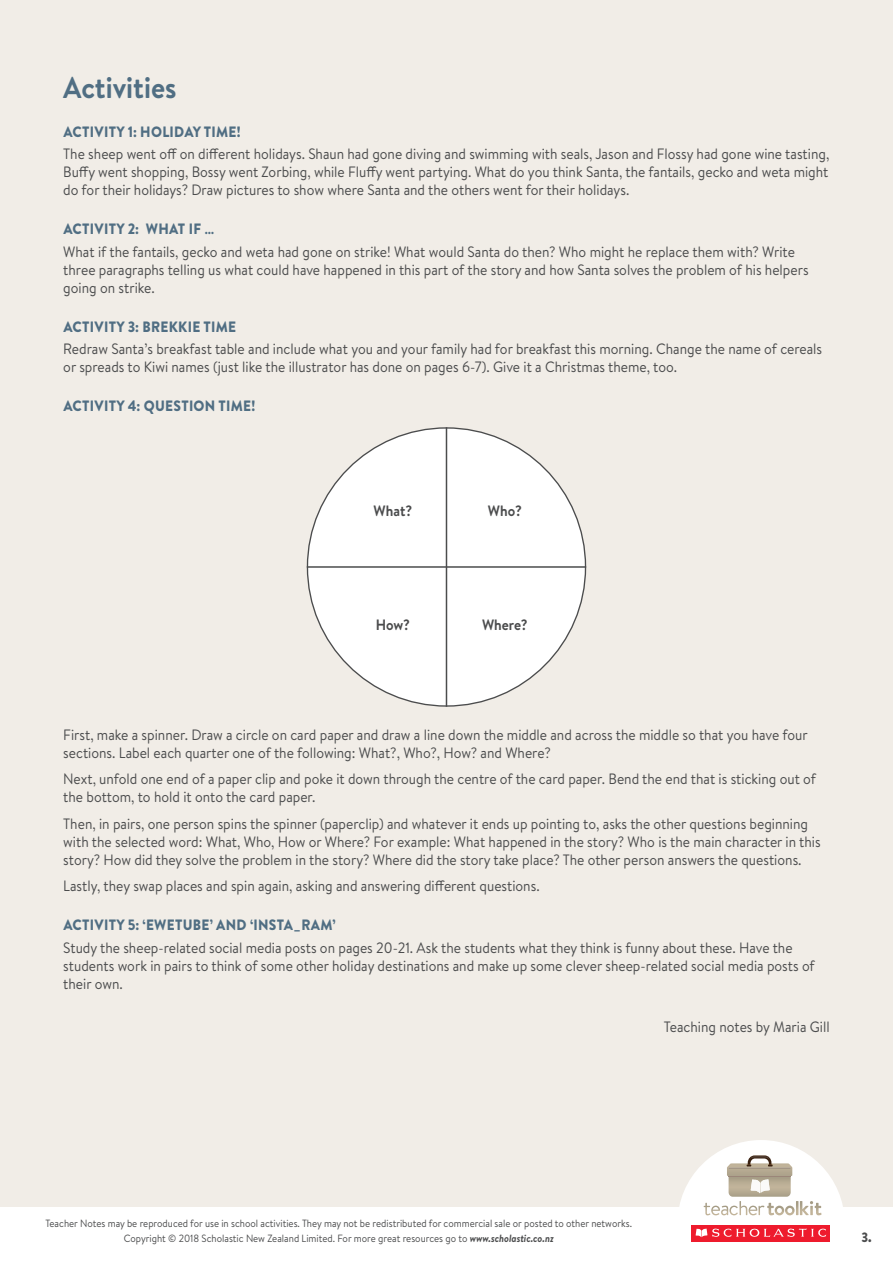
<style>
.page{position:relative;width:893px;height:1263px;background:#f1ede7}
.page>*{position:absolute;margin:0;border:0;box-sizing:border-box;transform-origin:0 0}
.B_head{font:700 30px "Brandon Text";color:#506e83;scale:.92 1}
.Body{font:15px/18px "Brandon Text";color:#4b4c4d;scale:.92 1}
.C_head{font:900 15px "Brandon Text";letter-spacing:.02em;color:#506e83;scale:.92 1}
.writtenBy{font:15px "Brandon Text";color:#4b4c4d;scale:.92 1}
.Body-2{font:700 15px "Brandon Text";color:#4b4c4d;scale:.92 1}
.t1{font:900 13.5px "Brandon Text";color:#4b4c4d;scale:.92 1}
.t2{font:10.5px/15px "Brandon Text";color:#4b4c4d;text-align:center;scale:.92 1}
.s1{font-weight:700;font-style:italic}
</style>
<div class="page">
<div style="left:0;top:1207px;width:893px;height:56px;background:#fff"></div>
<svg style="left:679px;top:1140px;width:164px;height:102px"></svg>
<div style="left:307px;top:428px;width:278px;height:278px;background:#fff;border-radius:50%"></div>
<hr style="left:446px;top:427px;width:1px;height:280px;background:#4b4c4d">
<hr style="left:307px;top:566px;width:279px;height:2px;background:#4b4c4d">
<p class="B_head" style="left:63px;top:66px;width:125px">Activities</p>
<p class="C_head" style="left:63px;top:121px;width:194px">ACTIVITY 1: HOLIDAY TIME!</p>
<p class="Body" style="left:63px;top:144px;width:834px;text-align:justify">The sheep went off on different holidays. Shaun had gone diving and swimming with seals, Jason and Flossy had gone wine tasting, Buffy went shopping, Bossy went Zorbing, while Fluffy went partying. What do you think Santa, the fantails, gecko and weta might do for their holidays? Draw pictures to show where Santa and the others went for their holidays.</p>
<p class="C_head" style="left:63px;top:219px;width:165px">ACTIVITY 2: WHAT IF …</p>
<p class="Body" style="left:63px;top:242px;width:812px">What if the fantails, gecko and weta had gone on strike! What would Santa do then? Who might he replace them with? Write three paragraphs telling us what could have happened in this part of the story and how Santa solves the problem of his helpers going on strike.</p>
<p class="C_head" style="left:63px;top:316px;width:189px">ACTIVITY 3: BREKKIE TIME</p>
<p class="Body" style="left:63px;top:339px;width:826px">Redraw Santa’s breakfast table and include what you and your family had for breakfast this morning. Change the name of cereals or spreads to Kiwi names (just like the illustrator has done on pages 6-7). Give it a Christmas theme, too.</p>
<p class="C_head" style="left:63px;top:396px;width:210px">ACTIVITY 4: QUESTION TIME!</p>
<p class="Body-2" style="left:374px;top:501px;width:44px">What?</p>
<p class="Body-2" style="left:488px;top:501px;width:38px">Who?</p>
<p class="Body-2" style="left:376px;top:614px;width:38px">How?</p>
<p class="Body-2" style="left:482px;top:614px;width:51px">Where?</p>
<p class="Body" style="left:63px;top:725px;width:811px">First, make a spinner. Draw a circle on card paper and draw a line down the middle and across the middle so that you have four sections. Label each quarter one of the following: What?, Who?, How? and Where?</p>
<p class="Body" style="left:63px;top:769px;width:820px">Next, unfold one end of a paper clip and poke it down through the centre of the card paper. Bend the end that is sticking out of the bottom, to hold it onto the card paper.</p>
<p class="Body" style="left:63px;top:814px;width:825px">Then, in pairs, one person spins the spinner (paperclip) and whatever it ends up pointing to, asks the other questions beginning with the selected word: What, Who, How or Where? For example: What happened in the story? Who is the main character in this story? How did they solve the problem in the story? Where did the story take place? The other person answers the questions.</p>
<p class="Body" style="left:63px;top:876px;width:519px">Lastly, they swap places and spin again, asking and answering different questions.</p>
<p class="C_head" style="left:63px;top:915px;width:298px">ACTIVITY 5: ‘EWETUBE’ AND ‘INSTA_RAM’</p>
<p class="Body" style="left:63px;top:938px;width:818px">Study the sheep-related social media posts on pages 20-21. Ask the students what they think is funny about these. Have the students work in pairs to think of some other holiday destinations and make up some clever sheep-related social media posts of their own.</p>
<p class="writtenBy" style="left:664px;top:1017px;width:182px">Teaching notes by Maria Gill</p>
<p class="t2" style="left:45px;top:1215px;width:639px">Teacher Notes may be reproduced for use in school activities. They may not be redistributed for commercial sale or posted to other networks.<br>Copyright © 2018 Scholastic New Zealand Limited. For more great resources go to <span class="s1">www.scholastic.co.nz</span></p>
<p class="t1" style="left:861px;top:1227px;width:13px">3.</p>
</div>
